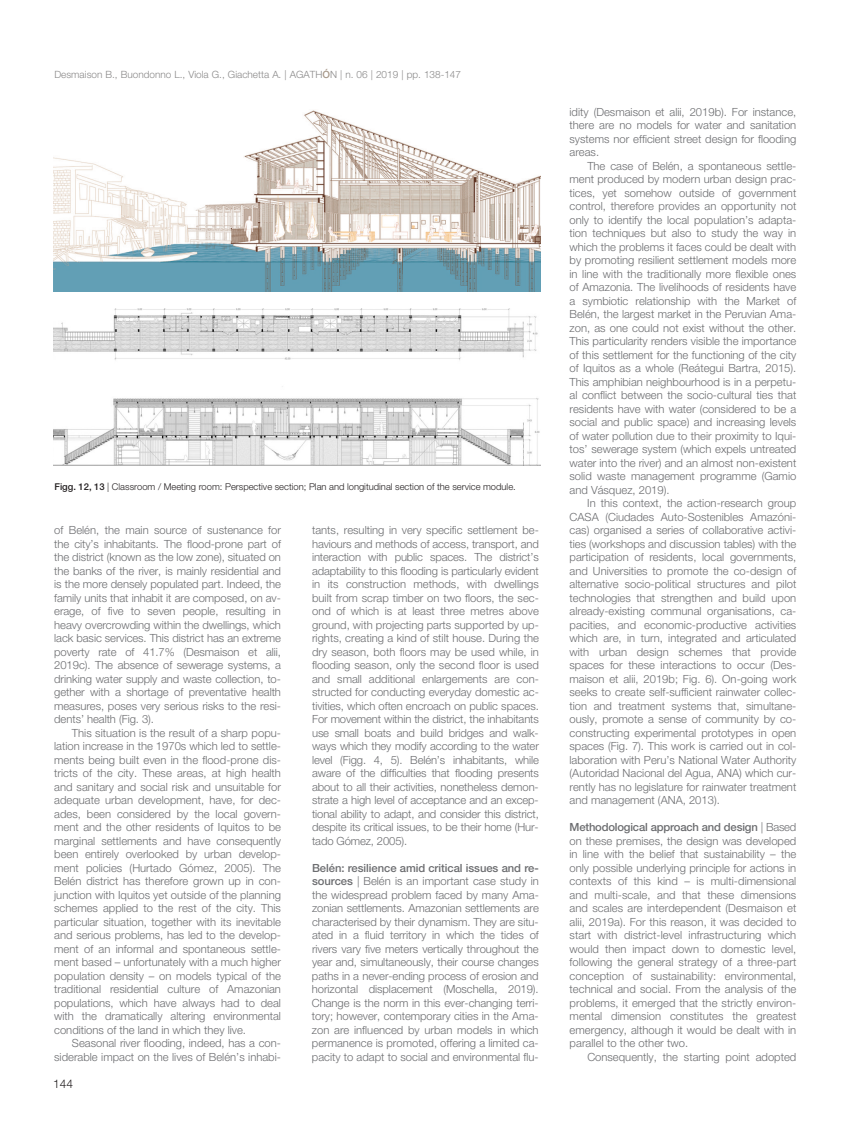
<style>
.page{position:relative;width:851px;height:1134px;background:#fff}
.page>*{position:absolute;margin:0;border:0;box-sizing:border-box;transform-origin:0 0}
.t1{font:300 11.88px "Helvetica Neue LT Std";color:#231f20}
.t2{font:300 11.25px/13.5px "Helvetica Neue LT Std";color:#6c6d70;text-align:justify}
.t3{font:300 10px "Helvetica Neue LT Std";color:#8a8989}
.t4{font:300 9.38px "Helvetica Neue LT Std";color:#231f20}
.s1{font-weight:500;color:#a79889}
.s2{font-weight:500}
</style>
<div class="page">
<img style="left:53px;top:110px;width:487px;height:182px">
<img style="left:53px;top:308px;width:487px;height:157px">
<p class="t3" style="left:54px;top:70px;width:408px">Desmaison B., Buondonno L., Viola G., Giachetta A. | AGATH<span class="s1">Ó</span>N | n. 06 | 2019 | pp. 138-147</p>
<p class="t4" style="left:54px;top:483px;width:463px"><span class="s2">Figg. 12, 13</span> | Classroom / Meeting room: Perspective section; Plan and longitudinal section of the service module.</p>
<p class="t2" style="left:54px;top:524px;width:228px">of Belén, the main source of sustenance for the city’s inhabitants. The flood-prone part of the district (known as the low zone), situated on the banks of the river, is mainly residential and is the more densely populated part. Indeed, the family units that inhabit it are composed, on av&shy;erage, of five to seven people, resulting in heavy overcrowding within the dwellings, which lack basic services. This district has an extreme poverty rate of 41.7% (Desmaison et alii, 2019c). The absence of sewerage systems, a drinking water supply and waste collection, to&shy;gether with a shortage of preventative health measures, poses very serious risks to the resi&shy;dents’ health (Fig. 3).</p>
<p class="t2" style="left:54px;top:727px;width:228px;text-indent:18px">This situation is the result of a sharp popu&shy;lation increase in the 1970s which led to settle&shy;ments being built even in the flood-prone dis&shy;tricts of the city. These areas, at high health and sanitary and social risk and unsuitable for adequate urban development, have, for dec&shy;ades, been considered by the local govern&shy;ment and the other residents of Iquitos to be marginal settlements and have consequently been entirely overlooked by urban develop&shy;ment policies (Hurtado Gómez, 2005). The Belén district has therefore grown up in con&shy;junction with Iquitos yet outside of the planning schemes applied to the rest of the city. This particular situation, together with its inevitable and serious problems, has led to the develop&shy;ment of an informal and spontaneous settle&shy;ment based – unfortunately with a much higher population density – on models typical of the traditional residential culture of Amazonian populations, which have always had to deal with the dramatically altering environmental conditions of the land in which they live.</p>
<p class="t2" style="left:54px;top:1037px;width:228px;text-align:right">Seasonal river flooding, indeed, has a con&shy;siderable impact on the lives of Belén’s inhabi-</p>
<p class="t1" style="left:53px;top:1079px;width:21px">144</p>
<p class="t2" style="left:312px;top:524px;width:228px">tants, resulting in very specific settlement be&shy;haviours and methods of access, transport, and interaction with public spaces. The district’s adaptability to this flooding is particularly evident in its construction methods, with dwellings built from scrap timber on two floors, the sec&shy;ond of which is at least three metres above ground, with projecting parts supported by up&shy;rights, creating a kind of stilt house. During the dry season, both floors may be used while, in flooding season, only the second floor is used and small additional enlargements are con&shy;structed for conducting everyday domestic ac&shy;tivities, which often encroach on public spaces.<br>For movement within the district, the inhabitants use small boats and build bridges and walk&shy;ways which they modify according to the water level (Figg. 4, 5). Belén’s inhabitants, while aware of the difficulties that flooding presents about to all their activities, nonetheless demon&shy;strate a high level of acceptance and an excep&shy;tional ability to adapt, and consider this district, despite its critical issues, to be their home (Hur&shy;tado Gómez, 2005).</p>
<p class="t2" style="left:312px;top:862px;width:228px"><span class="s2">Belén: resilience amid critical issues and re&shy;sources</span> | Belén is an important case study in the widespread problem faced by many Ama&shy;zonian settlements. Amazonian settlements are characterised by their dynamism. They are situ&shy;ated in a fluid territory in which the tides of rivers vary five meters vertically throughout the year and, simultaneously, their course changes paths in a never-ending process of erosion and horizontal displacement (Moschella, 2019).<br>Change is the norm in this ever-changing terri&shy;tory; however, contemporary cities in the Ama&shy;zon are influenced by urban models in which permanence is promoted, offering a limited ca&shy;pacity to adapt to social and environmental flu-</p>
<p class="t2" style="left:569px;top:106px;width:228px">idity (Desmaison et alii, 2019b). For instance, there are no models for water and sanitation systems nor efficient street design for flooding areas.</p>
<p class="t2" style="left:569px;top:160px;width:228px;text-indent:18px">The case of Belén, a spontaneous settle&shy;ment produced by modern urban design prac&shy;tices, yet somehow outside of government control, therefore provides an opportunity not only to identify the local population’s adapta&shy;tion techniques but also to study the way in which the problems it faces could be dealt with by promoting resilient settlement models more in line with the traditionally more flexible ones of Amazonia. The livelihoods of residents have a symbiotic relationship with the Market of Belén, the largest market in the Peruvian Ama&shy;zon, as one could not exist without the other.<br>This particularity renders visible the importance of this settlement for the functioning of the city of Iquitos as a whole (Reátegui Bartra, 2015).<br>This amphibian neighbourhood is in a perpetu&shy;al conflict between the socio-cultural ties that residents have with water (considered to be a social and public space) and increasing levels of water pollution due to their proximity to Iqui&shy;tos’ sewerage system (which expels untreated water into the river) and an almost non-existent solid waste management programme (Gamio and Vásquez, 2019).</p>
<p class="t2" style="left:569px;top:497px;width:228px;text-indent:18px">In this context, the action-research group CASA (Ciudades Auto-Sostenibles Amazóni&shy;cas) organised a series of collaborative activi&shy;ties (workshops and discussion tables) with the participation of residents, local governments, and Universities to promote the co-design of alternative socio-political structures and pilot technologies that strengthen and build upon already-existing communal organisations, ca&shy;pacities, and economic-productive activities which are, in turn, integrated and articulated with urban design schemes that provide spaces for these interactions to occur (Des&shy;maison et alii, 2019b; Fig. 6). On-going work seeks to create self-sufficient rainwater collec&shy;tion and treatment systems that, simultane&shy;ously, promote a sense of community by co&shy;constructing experimental prototypes in open spaces (Fig. 7). This work is carried out in col&shy;laboration with Peru’s National Water Authority (Autoridad Nacional del Agua, ANA) which cur&shy;rently has no legislature for rainwater treatment and management (ANA, 2013).</p>
<p class="t2" style="left:569px;top:821px;width:228px"><span class="s2">Methodological approach and design</span> | Based on these premises, the design was developed in line with the belief that sustainability – the only possible underlying principle for actions in contexts of this kind – is multi-dimensional and multi-scale, and that these dimensions and scales are interdependent (Desmaison et alii, 2019a). For this reason, it was decided to start with district-level infrastructuring which would then impact down to domestic level, following the general strategy of a three-part conception of sustainability: environmental, technical and social. From the analysis of the problems, it emerged that the strictly environ&shy;mental dimension constitutes the greatest emergency, although it would be dealt with in parallel to the other two.</p>
<p class="t2" style="left:587px;top:1051px;width:210px">Consequently, the starting point adopted</p>
</div>
